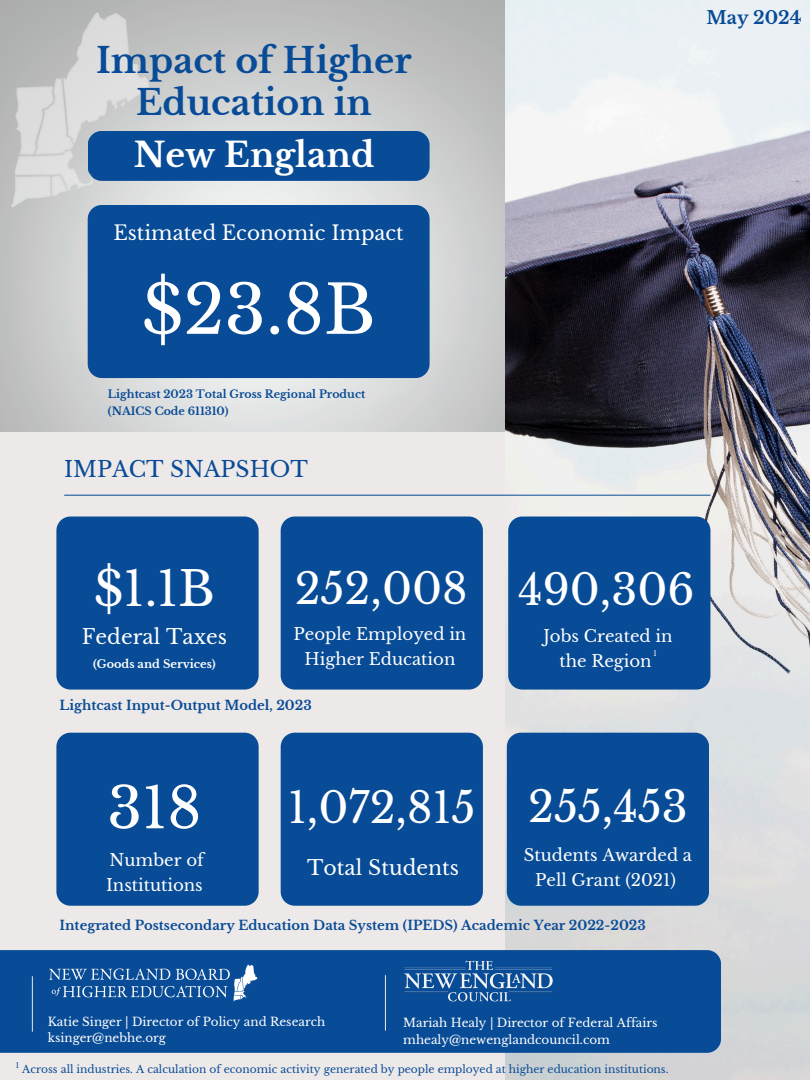
<style>
.page{position:relative;width:810px;height:1080px;background:#fff}
.page>*{position:absolute;margin:0;border:0;box-sizing:border-box;transform-origin:0 0}
.t1{font:66.88px "Libre Baskerville";color:#fff}
.t2{font:56.44px "Libre Baskerville";color:#fff}
.t3{font:47.31px "Libre Baskerville";color:#fff}
.t4{font:42.12px "Libre Baskerville";color:#fff}
.t5{font:700 34.69px/42.2px "Libre Baskerville";color:#084b96;text-align:center}
.t6{font:700 33.75px "Libre Baskerville";color:#fff}
.t7{font:21.81px "Libre Baskerville";color:#084b96}
.t8{font:20.38px "Libre Baskerville";color:#fff}
.t9{font:19.94px "Libre Baskerville";color:#fff}
.t10{font:700 17.81px "Libre Baskerville";color:#084b96}
.t11{font:16.56px/24.9px "Libre Baskerville";color:#fff;text-align:center}
.t12{font:700 13.12px "Libre Baskerville";color:#084b96}
.t13{font:11.88px/16.4px "Libre Baskerville";color:#fff}
.t14{font:700 11.25px "Libre Baskerville";color:#fff}
.t15{font:700 10.94px/16.6px "Libre Baskerville";color:#084b96}
.t16{font:10.62px "Libre Baskerville";color:#084b96}
.t17{font:7.5px "Libre Baskerville";color:#fff}
.t18{font:7.5px "Libre Baskerville";color:#084b96}
</style>
<div class="page">
<div style="left:0;top:432px;width:757px;height:648px;background:#ede9e9"></div>
<div style="left:281px;top:733px;width:202px;height:173px;background:#084b96"></div>
<img style="left:505px;top:0;width:305px;height:1080px">
<hr style="left:64px;top:495px;width:646px;height:1px;background:#084b96">
<div style="left:88px;top:131px;width:342px;height:50px;background:#084b96;border-radius:14px"></div>
<div style="left:56px;top:733px;width:203px;height:173px;background:#084b96"></div>
<div style="left:507px;top:733px;width:202px;height:173px;background:#084b96"></div>
<div style="left:508px;top:517px;width:202px;height:173px;background:#084b96"></div>
<div style="left:281px;top:517px;width:202px;height:173px;background:#084b96"></div>
<div style="left:56px;top:517px;width:203px;height:173px;background:#084b96"></div>
<div style="left:88px;top:205px;width:342px;height:173px;background:#084b96"></div>
<img style="left:0;top:0;width:166px;height:234px">
<div style="left:0;top:950px;width:721px;height:103px;background:#084b96"></div>
<hr style="left:385px;top:975px;width:1px;height:56px;background:#ede9e9">
<img style="left:403px;top:960px;width:152px;height:41px">
<img style="left:48px;top:963px;width:211px;height:39px">
<hr style="left:32px;top:976px;width:1px;height:56px;background:#ede9e9">
<p class="t5" style="left:96px;top:40px;width:317px">Impact of Higher<br>Education in</p>
<h5 class="t6" style="left:134px;top:134px;width:242px">New England</h5>
<h5 class="t9" style="left:113px;top:221px;width:292px">Estimated Economic Impact</h5>
<p class="t1" style="left:142px;top:269px;width:235px">$23.8B</p>
<h1 class="t15" style="left:108px;top:386px;width:259px">Lightcast 2023 Total Gross Regional Product (NAICS Code 611310)</h1>
<p class="t7" style="left:64px;top:456px;width:245px">IMPACT SNAPSHOT</p>
<p class="t10" style="left:706px;top:7px;width:97px">May 2024</p>
<h2 class="t3" style="left:94px;top:561px;width:122px">$1.1B</h2>
<p class="t8" style="left:82px;top:624px;width:147px">Federal Taxes</p>
<h4 class="t14" style="left:93px;top:657px;width:124px">(Goods and Services)</h4>
<p class="t4" style="left:295px;top:563px;width:174px">252,008</p>
<p class="t11" style="left:294px;top:622px;width:174px">People Employed in<br>Higher Education</p>
<p class="t12" style="left:59px;top:697px;width:254px">Lightcast Input-Output Model, 2023</p>
<h4 class="t2" style="left:107px;top:774px;width:96px">318</h4>
<p class="t11" style="left:106px;top:848px;width:99px;text-align:left">Number of<br>Institutions</p>
<h3 class="t4" style="left:288px;top:782px;width:189px">1,072,815</h3>
<p class="t8" style="left:307px;top:856px;width:154px">Total Students</p>
<p class="t4" style="left:518px;top:564px;width:178px">490,306</p>
<h4 class="t11" style="left:543px;top:624px;width:131px">Jobs Created in the Region</h4>
<p class="t17" style="left:653px;top:648px;width:5px">1</p>
<p class="t4" style="left:528px;top:782px;width:161px">255,453</p>
<h6 class="t11" style="left:524px;top:843px;width:170px">Students Awarded a<br>Pell Grant (2021)</h6>
<h4 class="t12" style="left:59px;top:918px;width:588px">Integrated Postsecondary Education Data System (IPEDS) Academic Year 2022-2023</h4>
<p class="t13" style="left:48px;top:1013px;width:279px">Katie Singer | Director of Policy and Research</p>
<p class="t13" style="left:48px;top:1030px;width:120px">ksinger@nebhe.org</p>
<p class="t13" style="left:403px;top:1015px;width:256px">Mariah Healy | Director of Federal Affairs mhealy@newenglandcouncil.com</p>
<p class="t18" style="left:16px;top:1061px;width:5px">1</p>
<p class="t16" style="left:22px;top:1063px;width:648px">Across all industries. A calculation of economic activity generated by people employed at higher education institutions.</p>
</div>
